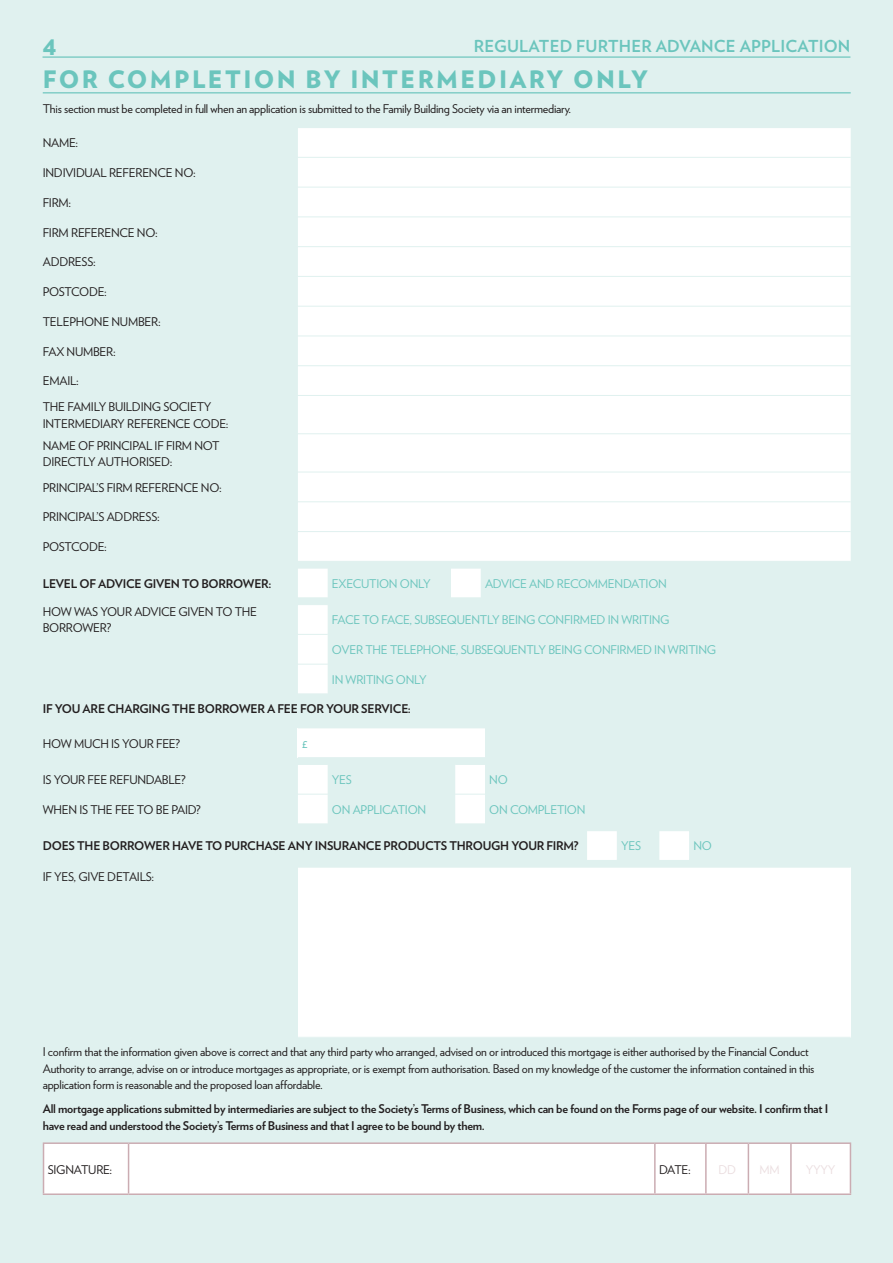
<style>
.page{position:relative;width:893px;height:1263px;background:#e0f1ef}
.page>*{position:absolute;margin:0;border:0;box-sizing:border-box;transform-origin:0 0}
.FBS_FORM_HEADLINE{font:900 24px "Verlag";letter-spacing:.1em;color:#6bc5bd}
.t1{font:900 21px "Verlag";color:#6bc5bd}
.t2{font:700 16.5px "Verlag";letter-spacing:.01em;color:#6bc5bd}
.FBS_FORM_STYLE{font:12px/16.2px "Verlag";letter-spacing:-.02em;color:#231f20}
.FBS_FORM_STYLE-2{font:700 12px/16.2px "Verlag";letter-spacing:-.02em;color:#231f20}
.FBS_TABLE_BODY{font:12px "Verlag";letter-spacing:-.02em;color:#6bc5bd}
.FBS_FORM_GREY{font:12px "Verlag";letter-spacing:-.02em;color:#ebdee0}
</style>
<div class="page">
<hr style="left:43px;top:56px;width:807px;height:2px;background:#6bc5bd">
<hr style="left:43px;top:92px;width:808px;height:1px;background:#6bc5bd">
<div style="left:298px;top:128px;width:553px;height:433px;background:#fff"></div>
<hr style="left:298px;top:157px;width:553px;height:1px;background:#e0f1ef">
<hr style="left:298px;top:187px;width:553px;height:1px;background:#e0f1ef">
<hr style="left:298px;top:216px;width:553px;height:1px;background:#e0f1ef">
<hr style="left:298px;top:246px;width:553px;height:1px;background:#e0f1ef">
<hr style="left:298px;top:276px;width:553px;height:1px;background:#e0f1ef">
<hr style="left:298px;top:306px;width:553px;height:1px;background:#e0f1ef">
<hr style="left:298px;top:336px;width:553px;height:1px;background:#e0f1ef">
<hr style="left:298px;top:365px;width:553px;height:1px;background:#e0f1ef">
<hr style="left:298px;top:395px;width:553px;height:1px;background:#e0f1ef">
<hr style="left:298px;top:433px;width:553px;height:1px;background:#e0f1ef">
<hr style="left:298px;top:472px;width:553px;height:1px;background:#e0f1ef">
<hr style="left:298px;top:501px;width:553px;height:1px;background:#e0f1ef">
<hr style="left:298px;top:531px;width:553px;height:1px;background:#e0f1ef">
<svg style="left:298px;top:569px;width:183px;height:28px"></svg>
<div style="left:298px;top:605px;width:30px;height:88px;background:#fff"></div>
<hr style="left:298px;top:634px;width:30px;height:1px;background:#e0f1ef">
<hr style="left:298px;top:664px;width:30px;height:1px;background:#e0f1ef">
<div style="left:298px;top:728px;width:187px;height:30px;background:#fff"></div>
<hr style="left:298px;top:757px;width:187px;height:1px;background:#e0f1ef">
<svg style="left:298px;top:765px;width:187px;height:58px"></svg>
<hr style="left:298px;top:794px;width:30px;height:1px;background:#e0f1ef">
<hr style="left:328px;top:794px;width:127px;height:1px;background:#e0f1ef">
<hr style="left:455px;top:794px;width:30px;height:1px;background:#e0f1ef">
<svg style="left:587px;top:831px;width:102px;height:29px"></svg>
<div style="left:298px;top:867px;width:553px;height:170px;background:#fff"></div>
<hr style="left:298px;top:867px;width:553px;height:1px;background:#e0f1ef">
<div style="left:44px;top:1144px;width:806px;height:49px;background:#fff"></div>
<hr style="left:43px;top:1142px;width:86px;height:2px;background:#cbacb2">
<hr style="left:43px;top:1144px;width:1px;height:49px;background:#cbacb2">
<hr style="left:129px;top:1142px;width:526px;height:2px;background:#cbacb2">
<hr style="left:655px;top:1142px;width:51px;height:2px;background:#cbacb2">
<hr style="left:706px;top:1142px;width:42px;height:2px;background:#cbacb2">
<hr style="left:748px;top:1142px;width:43px;height:2px;background:#cbacb2">
<hr style="left:791px;top:1142px;width:60px;height:2px;background:#cbacb2">
<hr style="left:850px;top:1144px;width:1px;height:49px;background:#cbacb2">
<hr style="left:43px;top:1193px;width:86px;height:2px;background:#cbacb2">
<hr style="left:129px;top:1193px;width:526px;height:2px;background:#cbacb2">
<hr style="left:655px;top:1193px;width:51px;height:2px;background:#cbacb2">
<hr style="left:706px;top:1193px;width:42px;height:2px;background:#cbacb2">
<hr style="left:748px;top:1193px;width:43px;height:2px;background:#cbacb2">
<hr style="left:791px;top:1193px;width:60px;height:2px;background:#cbacb2">
<hr style="left:128px;top:1144px;width:1px;height:49px;background:#cbacb2">
<hr style="left:654px;top:1144px;width:2px;height:49px;background:#cbacb2">
<hr style="left:705px;top:1144px;width:2px;height:49px;background:#cbacb2">
<hr style="left:748px;top:1144px;width:1px;height:49px;background:#cbacb2">
<hr style="left:790px;top:1144px;width:2px;height:49px;background:#cbacb2">
<h2 class="t1" style="left:43px;top:30px;width:15px">4</h2>
<h3 class="t2" style="left:474px;top:33px;width:378px">REGULATED FURTHER ADVANCE APPLICATION</h3>
<p class="FBS_FORM_HEADLINE" style="left:43px;top:60px;width:607px">FOR COMPLETION BY INTERMEDIARY ONLY</p>
<p class="FBS_FORM_STYLE" style="left:43px;top:100px;width:530px">This section must be completed in full when an application is submitted to the Family Building Society via an intermediary.</p>
<p class="FBS_FORM_STYLE" style="left:43px;top:134px;width:37px">NAME:</p>
<p class="FBS_FORM_STYLE" style="left:43px;top:164px;width:155px">INDIVIDUAL REFERENCE NO:</p>
<p class="FBS_FORM_STYLE" style="left:43px;top:194px;width:30px">FIRM:</p>
<p class="FBS_FORM_STYLE" style="left:43px;top:224px;width:117px">FIRM REFERENCE NO:</p>
<p class="FBS_FORM_STYLE" style="left:43px;top:253px;width:55px">ADDRESS:</p>
<p class="FBS_FORM_STYLE" style="left:43px;top:283px;width:66px">POSTCODE:</p>
<p class="FBS_FORM_STYLE" style="left:43px;top:313px;width:119px">TELEPHONE NUMBER:</p>
<p class="FBS_FORM_STYLE" style="left:43px;top:343px;width:75px">FAX NUMBER:</p>
<p class="FBS_FORM_STYLE" style="left:43px;top:372px;width:38px">EMAIL:</p>
<p class="FBS_FORM_STYLE" style="left:43px;top:398px;width:187px">THE FAMILY BUILDING SOCIETY<br>INTERMEDIARY REFERENCE CODE:</p>
<p class="FBS_FORM_STYLE" style="left:43px;top:437px;width:178px">NAME OF PRINCIPAL IF FIRM NOT<br>DIRECTLY AUTHORISED:</p>
<p class="FBS_FORM_STYLE" style="left:43px;top:479px;width:181px">PRINCIPAL’S FIRM REFERENCE NO:</p>
<p class="FBS_FORM_STYLE" style="left:43px;top:508px;width:119px">PRINCIPAL’S ADDRESS:</p>
<p class="FBS_FORM_STYLE" style="left:43px;top:538px;width:66px">POSTCODE:</p>
<p class="FBS_FORM_STYLE-2" style="left:43px;top:575px;width:230px">LEVEL OF ADVICE GIVEN TO BORROWER:</p>
<p class="FBS_TABLE_BODY" style="left:332px;top:574px;width:100px">EXECUTION ONLY</p>
<p class="FBS_TABLE_BODY" style="left:485px;top:574px;width:183px">ADVICE AND RECOMMENDATION</p>
<p class="FBS_FORM_STYLE" style="left:43px;top:603px;width:216px">HOW WAS YOUR ADVICE GIVEN TO THE<br>BORROWER?</p>
<p class="FBS_TABLE_BODY" style="left:332px;top:611px;width:339px">FACE TO FACE, SUBSEQUENTLY BEING CONFIRMED IN WRITING</p>
<p class="FBS_TABLE_BODY" style="left:332px;top:641px;width:386px">OVER THE TELEPHONE, SUBSEQUENTLY BEING CONFIRMED IN WRITING</p>
<p class="FBS_TABLE_BODY" style="left:332px;top:670px;width:96px">IN WRITING ONLY</p>
<p class="FBS_FORM_STYLE-2" style="left:43px;top:700px;width:370px">IF YOU ARE CHARGING THE BORROWER A FEE FOR YOUR SERVICE:</p>
<p class="FBS_FORM_STYLE" style="left:43px;top:734px;width:139px">HOW MUCH IS YOUR FEE?</p>
<p class="FBS_TABLE_BODY" style="left:302px;top:734px;width:7px">£</p>
<p class="FBS_FORM_STYLE" style="left:43px;top:771px;width:144px">IS YOUR FEE REFUNDABLE?</p>
<p class="FBS_TABLE_BODY" style="left:332px;top:771px;width:22px">YES</p>
<p class="FBS_TABLE_BODY" style="left:489px;top:771px;width:20px">NO</p>
<p class="FBS_FORM_STYLE" style="left:43px;top:801px;width:160px">WHEN IS THE FEE TO BE PAID?</p>
<p class="FBS_TABLE_BODY" style="left:332px;top:800px;width:96px">ON APPLICATION</p>
<p class="FBS_TABLE_BODY" style="left:489px;top:800px;width:98px">ON COMPLETION</p>
<p class="FBS_FORM_STYLE-2" style="left:43px;top:837px;width:537px">DOES THE BORROWER HAVE TO PURCHASE ANY INSURANCE PRODUCTS THROUGH YOUR FIRM?</p>
<p class="FBS_TABLE_BODY" style="left:621px;top:837px;width:22px">YES</p>
<p class="FBS_TABLE_BODY" style="left:693px;top:837px;width:20px">NO</p>
<p class="FBS_FORM_STYLE" style="left:43px;top:868px;width:113px">IF YES, GIVE DETAILS:</p>
<p class="FBS_FORM_STYLE" style="left:43px;top:1043px;width:773px">I confirm that the information given above is correct and that any third party who arranged, advised on or introduced this mortgage is either authorised by the Financial Conduct<br>Authority to arrange, advise on or introduce mortgages as appropriate, or is exempt from authorisation. Based on my knowledge of the customer the information contained in this application form is reasonable and the proposed loan affordable.</p>
<p class="FBS_FORM_STYLE-2" style="left:43px;top:1100px;width:787px">All mortgage applications submitted by intermediaries are subject to the Society’s Terms of Business, which can be found on the Forms page of our website. I confirm that I have read and understood the Society’s Terms of Business and that I agree to be bound by them.</p>
<p class="FBS_FORM_STYLE" style="left:48px;top:1160px;width:66px">SIGNATURE:</p>
<p class="FBS_FORM_STYLE" style="left:659px;top:1160px;width:33px">DATE:</p>
<p class="FBS_FORM_GREY" style="left:718px;top:1160px;width:19px">DD</p>
<p class="FBS_FORM_GREY" style="left:759px;top:1160px;width:22px">MM</p>
<p class="FBS_FORM_GREY" style="left:806px;top:1160px;width:31px">YYYY</p>
</div>
